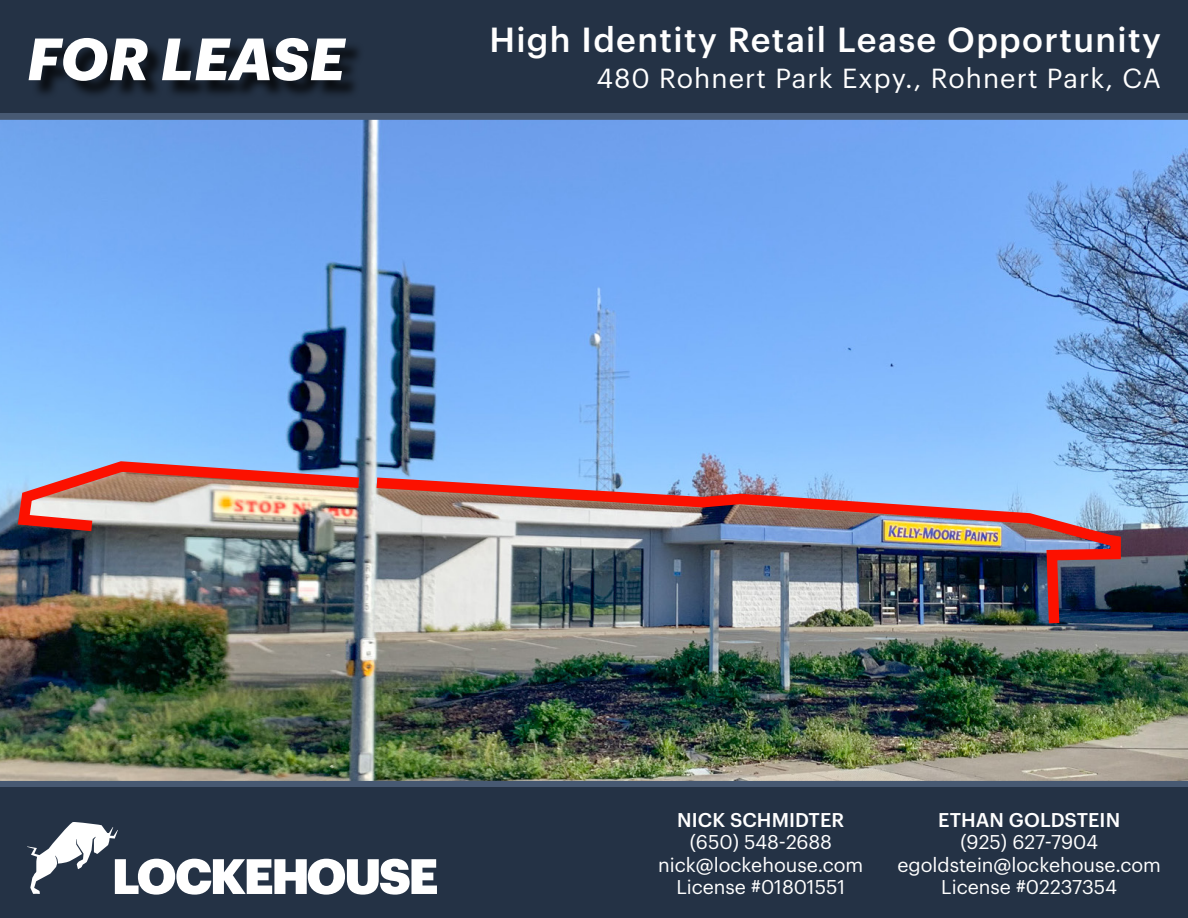
<style>
.page{position:relative;width:1188px;height:918px;background:#fff}
.page>*{position:absolute;margin:0;border:0;box-sizing:border-box;transform-origin:0 0}
.t1{font:italic 700 58.2px "Graphik";color:#fff}
.t2{font:500 34.05px "Graphik";letter-spacing:.04em;color:#fff}
.t3{font:27px "Graphik";letter-spacing:.04em;color:#fff}
.t4{font:19.5px/22.5px "Graphik";color:#fff;text-align:center}
.t5{font:500 19.5px "Graphik";letter-spacing:.005em;color:#fff}
</style>
<div class="page">
<img style="left:0;top:120px;width:1188px;height:661px">
<div style="left:0;top:781px;width:1188px;height:7px;background:#475972"></div>
<div style="left:0;top:112px;width:1188px;height:8px;background:#475972"></div>
<div style="left:0;top:787px;width:1188px;height:131px;background:#243245"></div>
<svg style="left:27px;top:822px;width:410px;height:72px"></svg>
<div style="left:0;top:0;width:1188px;height:112px;background:#243245"></div>
<div style="left:32px;top:40px;width:333px;height:59px;background:#000;opacity:.75"></div>
<img style="left:12px;top:456px;width:358px;height:81px">
<img style="left:366px;top:472px;width:760px;height:162px">
<h1 class="t1" style="left:27px;top:14px;width:319px">FOR LEASE</h1>
<h2 class="t2" style="left:489px;top:14px;width:673px">High Identity Retail Lease Opportunity</h2>
<h3 class="t3" style="left:597px;top:58px;width:566px">480 Rohnert Park Expy., Rohnert Park, CA</h3>
<p class="t5" style="left:677px;top:805px;width:168px">NICK SCHMIDTER</p>
<p class="t4" style="left:658px;top:829px;width:207px">(650) 548-2688 nick@lockehouse.com<br>License #01801551</p>
<p class="t5" style="left:938px;top:805px;width:184px">ETHAN GOLDSTEIN</p>
<p class="t4" style="left:897px;top:829px;width:265px">(925) 627-7904 egoldstein@lockehouse.com<br>License #02237354</p>
</div>
